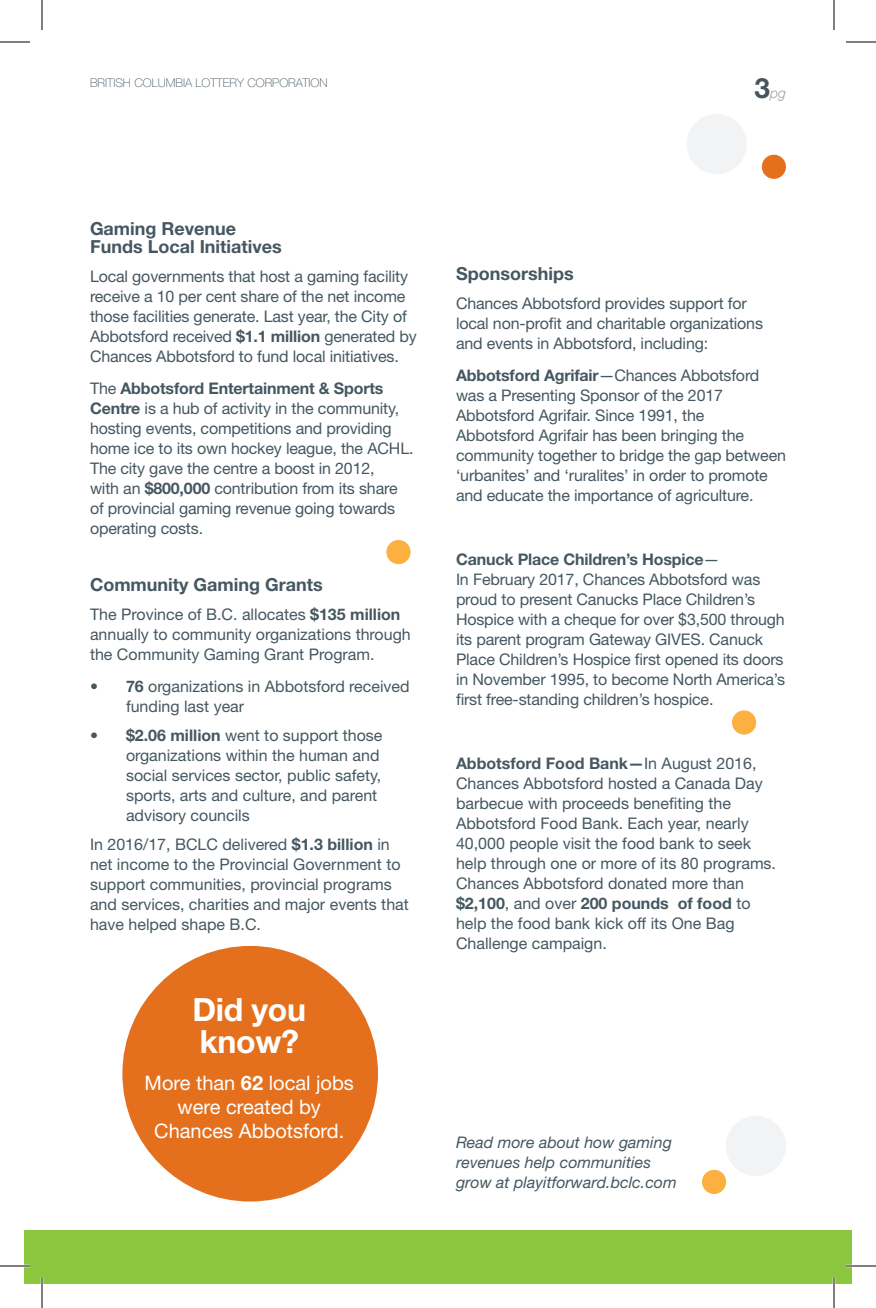
<style>
.page{position:relative;width:876px;height:1308px;background:#fff}
.page>*{position:absolute;margin:0;border:0;box-sizing:border-box;transform-origin:0 0}
.t1{font:700 32px/32px "Helvetica Neue LT Std";letter-spacing:-.01em;color:#fff}
.t2{font:20px/24px "Helvetica Neue LT Std";color:#fff;text-align:center}
.t3{font:700 18px/18px "Helvetica Neue LT Std";color:#455760}
.t4{font:16px/20px "Helvetica Neue LT Std";letter-spacing:-.01em;color:#455760}
.t5{font:italic 16px/20px "Helvetica Neue LT Std";color:#455760}
.t6{font:italic 300 14px "Helvetica Neue LT Std";color:#9d9fa2}
.t7{font:100 12px "Helvetica Neue LT Std";color:#455760}
.s1{font-weight:700;font-style:normal;font-size:28px;color:#45555f}
.s2{font-weight:700}
</style>
<div class="page">
<div style="left:24px;top:1230px;width:828px;height:54px;background:#8bc63e"></div>
<div style="left:122px;top:946px;width:256px;height:256px;background:#e4701e;border-radius:50%"></div>
<div style="left:687px;top:114px;width:60px;height:60px;background:#f2f3f4;border-radius:50%"></div>
<svg style="left:761px;top:154px;width:25px;height:25px"></svg>
<div style="left:726px;top:1116px;width:60px;height:60px;background:#f2f3f4;border-radius:50%"></div>
<svg style="left:702px;top:1169px;width:25px;height:25px"></svg>
<svg style="left:386px;top:540px;width:25px;height:25px"></svg>
<svg style="left:732px;top:710px;width:25px;height:25px"></svg>
<hr style="left:0;top:1265px;width:30px;height:2px;background:#fff">
<hr style="left:846px;top:1265px;width:30px;height:2px;background:#fff">
<hr style="left:41px;top:1278px;width:2px;height:30px;background:#fff">
<hr style="left:833px;top:1278px;width:2px;height:30px;background:#fff">
<hr style="left:0;top:42px;width:30px;height:1px;background:#000">
<hr style="left:846px;top:42px;width:30px;height:1px;background:#000">
<hr style="left:0;top:1266px;width:30px;height:1px;background:#000">
<hr style="left:846px;top:1266px;width:30px;height:1px;background:#000">
<hr style="left:42px;top:0;width:1px;height:30px;background:#000">
<hr style="left:42px;top:1278px;width:1px;height:30px;background:#000">
<hr style="left:834px;top:0;width:1px;height:30px;background:#000">
<hr style="left:834px;top:1278px;width:1px;height:30px;background:#000">
<p class="t7" style="left:90px;top:75px;width:239px">BRITISH COLUMBIA LOTTERY CORPORATION</p>
<p class="t6" style="left:755px;top:85px;width:33px"><span class="s1">3</span>pg</p>
<p class="t3" style="left:90px;top:219px;width:193px">Gaming Revenue<br>Funds Local Initiatives</p>
<p class="t4" style="left:90px;top:266px;width:328px">Local governments that host a gaming facility receive a 10 per cent share of the net income those facilities generate. Last year, the City of Abbotsford received <span class="s2">$1.1 million</span> generated by Chances Abbotsford to fund local initiatives.</p>
<p class="t4" style="left:90px;top:378px;width:325px">The <span class="s2">Abbotsford Entertainment &amp; Sports Centre</span> is a hub of activity in the community, hosting events, competitions and providing home ice to its own hockey league, the ACHL.<br>The city gave the centre a boost in 2012,<br>with an <span class="s2">$800,000</span> contribution from its share of provincial gaming revenue going towards operating costs.</p>
<p class="t3" style="left:90px;top:575px;width:234px">Community Gaming Grants</p>
<p class="t4" style="left:90px;top:604px;width:322px">The Province of B.C. allocates <span class="s2">$135 million </span>annually to community organizations through the Community Gaming Grant Program.</p>
<p class="t4" style="left:126px;top:676px;width:285px;text-indent:-36px"><span class="s2">• 76</span> organizations in Abbotsford received funding last year</p>
<p class="t4" style="left:126px;top:725px;width:258px;text-indent:-36px"><span class="s2">• $2.06 million</span> went to support those organizations within the human and social services sector, public safety, sports, arts and culture, and parent advisory councils</p>
<p class="t4" style="left:90px;top:834px;width:320px">In 2016/17, BCLC delivered <span class="s2">$1.3 billion</span> in net income to the Provincial Government to support communities, provincial programs and services, charities and major events that have helped shape B.C.</p>
<h1 class="t1" style="left:192px;top:993px;width:115px">Did you know?</h1>
<p class="t2" style="left:145px;top:1071px;width:211px">More than <span class="s2">62</span> local jobs were created by<br>Chances Abbotsford.</p>
<p class="t3" style="left:456px;top:265px;width:119px">Sponsorships</p>
<p class="t4" style="left:456px;top:294px;width:309px">Chances Abbotsford provides support for local non-profit and charitable organizations and events in Abbotsford, including:</p>
<p class="t4" style="left:456px;top:366px;width:331px"><span class="s2">Abbotsford Agrifair</span>—Chances Abbotsford was a Presenting Sponsor of the 2017<br>Abbotsford Agrifair. Since 1991, the Abbotsford Agrifair has been bringing the community together to bridge the gap between ‘urbanites’ and ‘ruralites’ in order to promote and educate the importance of agriculture.</p>
<p class="t4" style="left:456px;top:550px;width:331px"><span class="s2">Canuck Place Children’s Hospice</span>—<br>In February 2017, Chances Abbotsford was proud to present Canucks Place Children’s Hospice with a cheque for over $3,500 through its parent program Gateway GIVES. Canuck Place Children’s Hospice first opened its doors in November 1995, to become North America’s first free-standing children’s hospice.</p>
<p class="t4" style="left:456px;top:754px;width:322px"><span class="s2">Abbotsford Food Bank—</span>In August 2016, Chances Abbotsford hosted a Canada Day barbecue with proceeds benefiting the Abbotsford Food Bank. Each year, nearly 40,000 people visit the food bank to seek help through one or more of its 80 programs.<br>Chances Abbotsford donated more than <span class="s2">$2,100</span>, and over <span class="s2">200 pounds of food</span> to help the food bank kick off its One Bag Challenge campaign.</p>
<p class="t5" style="left:456px;top:1132px;width:222px">Read more about how gaming revenues help communities grow at playitforward.bclc.com</p>
</div>
